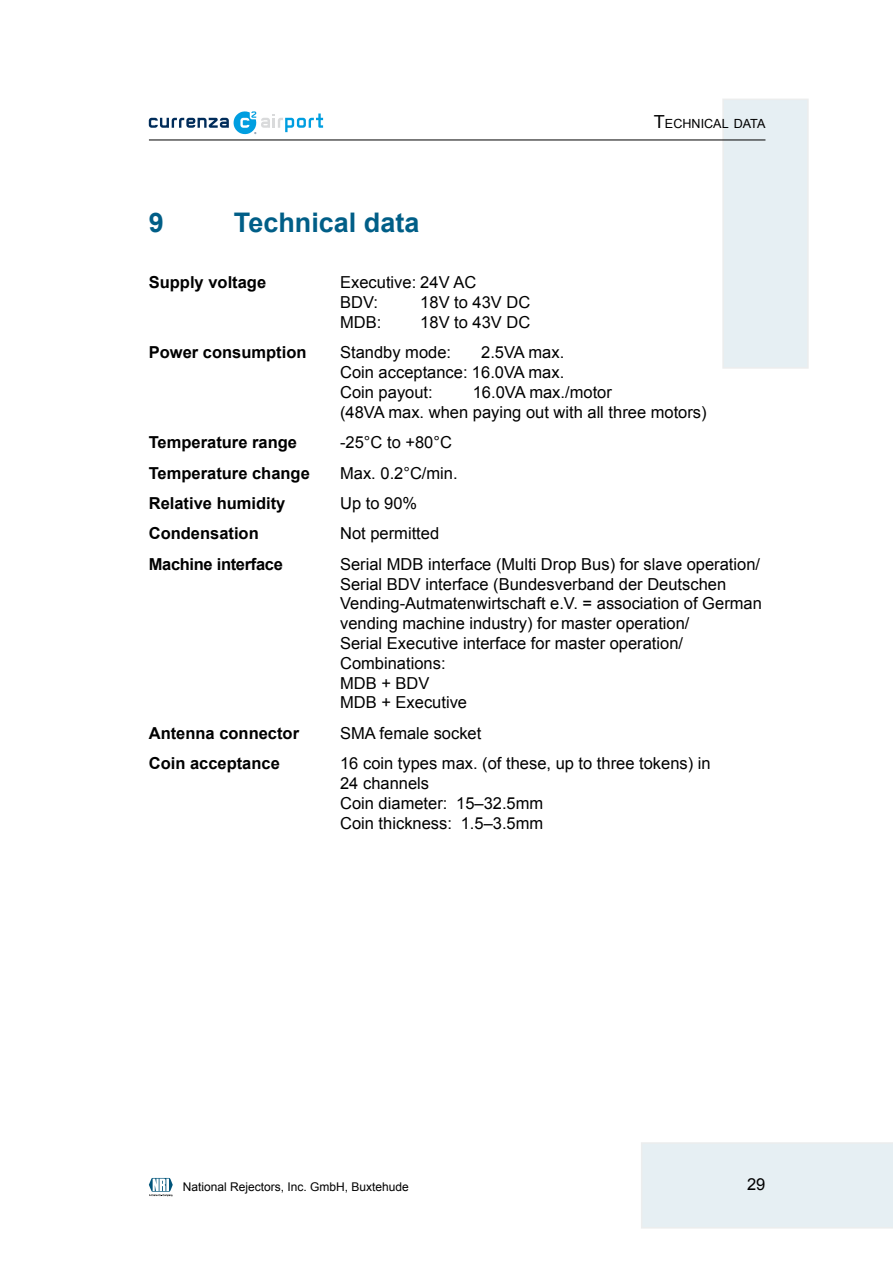
<style>
.page{position:relative;width:893px;height:1263px;background:#fff}
.page>*{position:absolute;margin:0;border:0;box-sizing:border-box;transform-origin:0 0}
.t1{font:700 27px "Arial";color:#005e87}
.t2{font:16.5px/19.8px "Arial";color:#000}
.t3{font:700 16.5px "Arial";color:#000}
.t4{font:700 16.5px "Arial";letter-spacing:-.02em;color:#000}
.t5{font:12.6px "Arial";color:#000}
.t6{font:12px "Arial";color:#000}
.s1{font-size:18px}
</style>
<div class="page">
<svg style="left:149px;top:111px;width:174px;height:23px"></svg>
<div style="left:641px;top:1142px;width:252px;height:86px;background:#e6eff3"></div>
<div style="left:722px;top:99px;width:87px;height:270px;background:#e6eff3;border:2px solid #eceded"></div>
<hr style="left:149px;top:140px;width:616px;height:1px;background:#000">
<svg style="left:149px;top:1178px;width:24px;height:19px"></svg>
<h1 class="t1" style="left:149px;top:205px;width:17px">9</h1>
<h1 class="t1" style="left:234px;top:205px;width:187px">Technical data</h1>
<p class="t3" style="left:149px;top:271px;width:119px">Supply voltage</p>
<p class="t2" style="left:340px;top:273px;width:138px">Executive: 24V AC<br>BDV:</p>
<p class="t2" style="left:420px;top:293px;width:112px">18V to 43V DC</p>
<p class="t2" style="left:340px;top:312px;width:43px">MDB:</p>
<p class="t2" style="left:420px;top:312px;width:112px">18V to 43V DC</p>
<p class="t5" style="left:654px;top:115px;width:113px"><span class="s1">T</span>ECHNICAL DATA</p>
<p class="t3" style="left:149px;top:341px;width:159px">Power consumption</p>
<p class="t2" style="left:340px;top:343px;width:112px">Standby mode:</p>
<p class="t2" style="left:340px;top:343px;width:226px;text-align:justify;text-indent:141px">2.5VA max.<br>Coin acceptance: 16.0VA max.<br>Coin payout:</p>
<p class="t2" style="left:340px;top:382px;width:368px;text-indent:133px">16.0VA max./motor<br>(48VA max. when paying out with all three motors)</p>
<p class="t3" style="left:149px;top:431px;width:150px">Temperature range</p>
<p class="t2" style="left:340px;top:433px;width:113px">-25°C to +80°C</p>
<p class="t3" style="left:149px;top:462px;width:163px">Temperature change</p>
<p class="t2" style="left:340px;top:463px;width:119px">Max. 0.2°C/min.</p>
<p class="t3" style="left:149px;top:492px;width:138px">Relative humidity</p>
<p class="t2" style="left:340px;top:493px;width:79px">Up to 90%</p>
<p class="t3" style="left:149px;top:523px;width:112px">Condensation</p>
<p class="t2" style="left:340px;top:524px;width:101px">Not permitted</p>
<p class="t4" style="left:149px;top:553px;width:136px">Machine interface</p>
<p class="t2" style="left:340px;top:554px;width:423px">Serial MDB interface (Multi Drop Bus) for slave operation/ Serial BDV interface (Bundesverband der Deutschen Vending-Autmatenwirtschaft e.V. = association of German vending machine industry) for master operation/<br>Serial Executive interface for master operation/ Combinations:<br>MDB + BDV<br>MDB + Executive</p>
<p class="t3" style="left:149px;top:722px;width:152px">Antenna connector</p>
<p class="t2" style="left:340px;top:723px;width:143px">SMA female socket</p>
<p class="t3" style="left:149px;top:752px;width:133px">Coin acceptance</p>
<p class="t2" style="left:340px;top:754px;width:372px">16 coin types max. (of these, up to three tokens) in<br>24 channels<br>Coin diameter: 15–32.5mm<br>Coin thickness: 1.5–3.5mm</p>
<p class="t6" style="left:183px;top:1178px;width:228px">National Rejectors, Inc. GmbH, Buxtehude</p>
<p class="t2" style="left:747px;top:1174px;width:20px">29</p>
</div>
